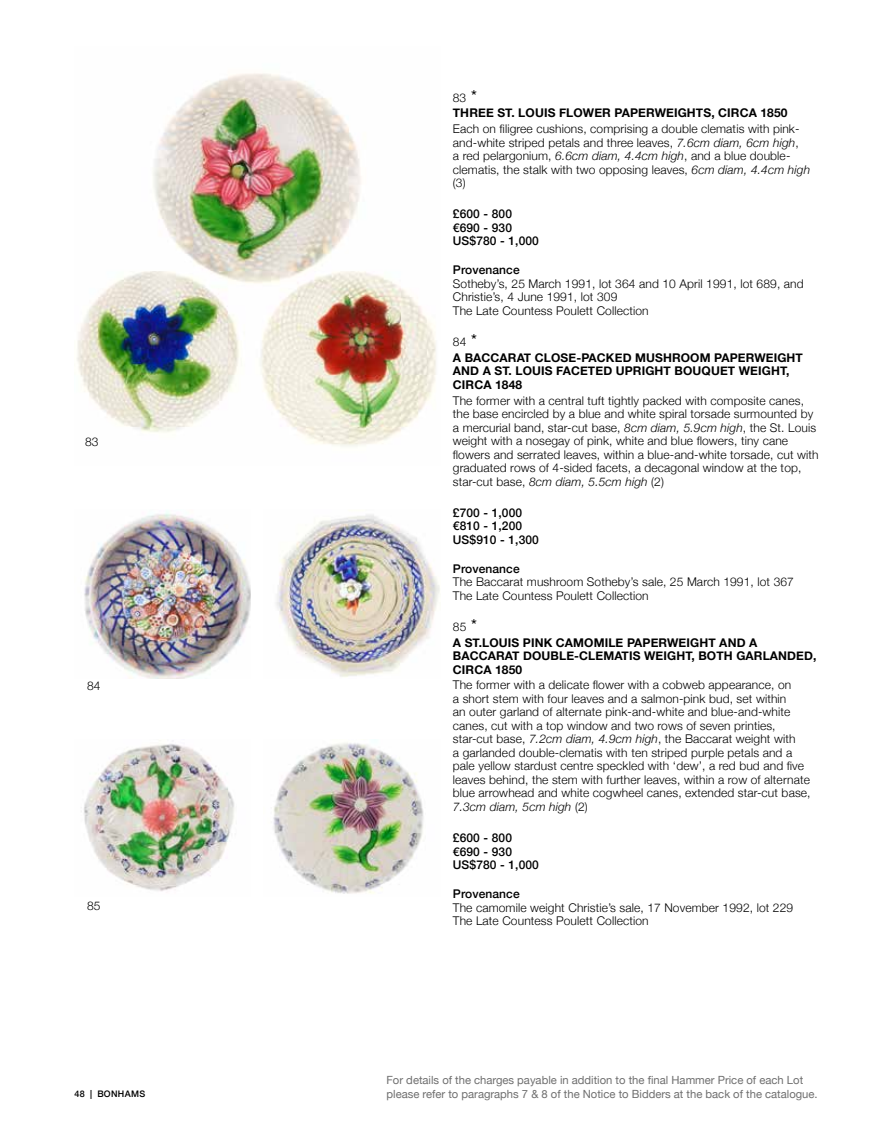
<style>
.page{position:relative;width:893px;height:1127px;background:#fff}
.page>*{position:absolute;margin:0;border:0;box-sizing:border-box;transform-origin:0 0}
.t1{font:300 12px/13.5px "Helvetica Neue";letter-spacing:.01em;color:#000}
.t2{font:700 12px/15.6px "Helvetica Neue";letter-spacing:.01em;color:#000}
.t3{font:500 12px/13.5px "Helvetica Neue";letter-spacing:.01em;color:#000}
.t4{font:11.25px/13.5px "Helvetica Neue";color:#6f6f6f}
.t5{font:500 9px "Helvetica Neue";letter-spacing:.035em;color:#000}
.s1{font-weight:300}
.s2{font-weight:400;font-size:16.5px}
.s3{font-style:italic}
</style>
<div class="page">
<img style="left:76px;top:73px;width:360px;height:374px">
<img style="left:84px;top:511px;width:167px;height:167px">
<img style="left:84px;top:740px;width:151px;height:152px">
<img style="left:276px;top:514px;width:164px;height:163px">
<img style="left:273px;top:742px;width:151px;height:152px">
<p class="t1" style="left:85px;top:434px;width:15px">83</p>
<p class="t1" style="left:87px;top:677px;width:15px">84</p>
<p class="t1" style="left:87px;top:898px;width:15px">85</p>
<p class="t5" style="left:74px;top:1087px;width:72px">48 | BONHAMS</p>
<p class="t2" style="left:453px;top:90px;width:336px"><span class="s1">83</span> <span class="s2">*<br></span>THREE ST. LOUIS FLOWER PAPERWEIGHTS, CIRCA 1850</p>
<p class="t1" style="left:453px;top:121px;width:359px">Each on filigree cushions, comprising a double clematis with pink&shy;and-white striped petals and three leaves, <span class="s3">7.6cm diam, 6cm high</span>,<br>a red pelargonium, <span class="s3">6.6cm diam, 4.4cm high</span>, and a blue double&shy;clematis, the stalk with two opposing leaves, <span class="s3">6cm diam, 4.4cm high </span>(3)</p>
<p class="t3" style="left:453px;top:206px;width:88px">£600 - 800 €690 - 930<br>US$780 - 1,000</p>
<p class="t3" style="left:453px;top:262px;width:68px">Provenance</p>
<p class="t1" style="left:453px;top:276px;width:352px">Sotheby’s, 25 March 1991, lot 364 and 10 April 1991, lot 689, and<br>Christie’s, 4 June 1991, lot 309<br>The Late Countess Poulett Collection</p>
<p class="t2" style="left:453px;top:334px;width:352px"><span class="s1">84</span> <span class="s2">*<br></span>A BACCARAT CLOSE-PACKED MUSHROOM PAPERWEIGHT</p>
<p class="t2" style="left:453px;top:365px;width:338px;line-height:13.5px">AND A ST. LOUIS FACETED UPRIGHT BOUQUET WEIGHT,<br>CIRCA 1848</p>
<p class="t1" style="left:453px;top:393px;width:367px">The former with a central tuft tightly packed with composite canes, the base encircled by a blue and white spiral torsade surmounted by a mercurial band, star-cut base, <span class="s3">8cm diam, 5.9cm high</span>, the St. Louis weight with a nosegay of pink, white and blue flowers, tiny cane flowers and serrated leaves, within a blue-and-white torsade, cut with graduated rows of 4-sided facets, a decagonal window at the top, star-cut base, <span class="s3">8cm diam, 5.5cm high</span> (2)</p>
<p class="t3" style="left:453px;top:505px;width:88px">£700 - 1,000 €810 - 1,200<br>US$910 - 1,300</p>
<p class="t3" style="left:453px;top:561px;width:68px">Provenance</p>
<p class="t1" style="left:453px;top:574px;width:343px">The Baccarat mushroom Sotheby’s sale, 25 March 1991, lot 367<br>The Late Countess Poulett Collection</p>
<p class="t2" style="left:453px;top:619px;width:306px"><span class="s1">85</span> <span class="s2">*<br></span>A ST.LOUIS PINK CAMOMILE PAPERWEIGHT AND A</p>
<p class="t2" style="left:453px;top:649px;width:365px;line-height:13.5px">BACCARAT DOUBLE-CLEMATIS WEIGHT, BOTH GARLANDED,<br>CIRCA 1850</p>
<p class="t1" style="left:453px;top:677px;width:359px">The former with a delicate flower with a cobweb appearance, on<br>a short stem with four leaves and a salmon-pink bud, set within<br>an outer garland of alternate pink-and-white and blue-and-white canes, cut with a top window and two rows of seven printies, star-cut base, <span class="s3">7.2cm diam, 4.9cm high</span>, the Baccarat weight with<br>a garlanded double-clematis with ten striped purple petals and a pale yellow stardust centre speckled with ‘dew’, a red bud and five leaves behind, the stem with further leaves, within a row of alternate blue arrowhead and white cogwheel canes, extended star-cut base, <span class="s3">7.3cm diam, 5cm high</span> (2)</p>
<p class="t3" style="left:453px;top:830px;width:88px">£600 - 800 €690 - 930<br>US$780 - 1,000</p>
<p class="t3" style="left:453px;top:886px;width:68px">Provenance</p>
<p class="t1" style="left:453px;top:900px;width:342px">The camomile weight Christie’s sale, 17 November 1992, lot 229<br>The Late Countess Poulett Collection</p>
<p class="t4" style="left:387px;top:1074px;width:433px">For details of the charges payable in addition to the final Hammer Price of each Lot please refer to paragraphs 7 &amp; 8 of the Notice to Bidders at the back of the catalogue.</p>
</div>
